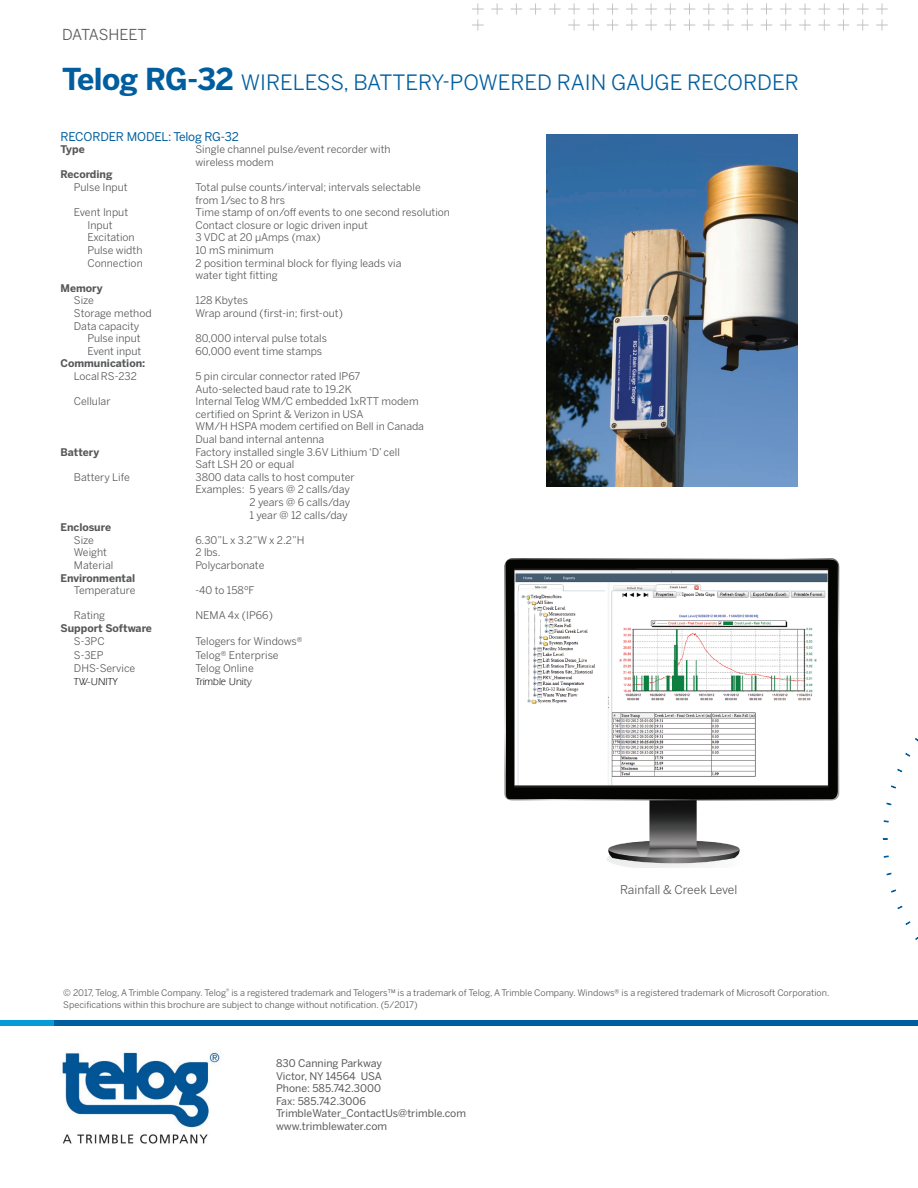
<style>
.page{position:relative;width:918px;height:1188px;background:#fff}
.page>*{position:absolute;margin:0;border:0;box-sizing:border-box;transform-origin:0 0}
.t1{font:21px "Benton Sans";color:#005e9e}
.t2{font:15px "Benton Sans";letter-spacing:-.01em;color:#57585a}
.t3{font:12px "Benton Sans";letter-spacing:-.02em;color:#005e9e}
.t4{font:12px "Benton Sans";color:#57585a}
.t5{font:10.5px/12.6px "Benton Sans";color:#57585a}
.t6{font:10.5px/12.6px "Benton Sans";color:#57585a}
.t7{font:700 10.5px "Benton Sans";color:#57585a}
.t8{font:10.5px "Eras IT Cby BT";color:#231f20}
.t9{font:9px/12px "Benton Sans";color:#57585a}
.s1{font-weight:700;font-size:30px}
</style>
<div class="page">
<svg style="left:472px;top:3px;width:416px;height:28px"></svg>
<img style="left:546px;top:134px;width:252px;height:352px">
<img style="left:504px;top:558px;width:336px;height:310px">
<svg style="left:905px;top:921px;width:6px;height:4px"></svg>
<svg style="left:897px;top:905px;width:6px;height:4px"></svg>
<svg style="left:891px;top:889px;width:5px;height:4px"></svg>
<svg style="left:886px;top:872px;width:6px;height:4px"></svg>
<svg style="left:884px;top:855px;width:5px;height:3px"></svg>
<svg style="left:884px;top:820px;width:5px;height:3px"></svg>
<svg style="left:886px;top:802px;width:6px;height:4px"></svg>
<svg style="left:891px;top:785px;width:5px;height:4px"></svg>
<svg style="left:897px;top:769px;width:6px;height:4px"></svg>
<svg style="left:905px;top:753px;width:6px;height:4px"></svg>
<div style="left:0;top:1020px;width:54px;height:6px;background:#069ad9"></div>
<div style="left:54px;top:1020px;width:864px;height:6px;background:#005e9e"></div>
<img style="left:62px;top:1052px;width:158px;height:92px">
<h2 class="t2" style="left:62px;top:26px;width:86px">DATASHEET</h2>
<h1 class="t1" style="left:62px;top:70px;width:738px"><span class="s1">Telog RG-32</span> WIRELESS, BATTERY-POWERED RAIN GAUGE RECORDER</h1>
<p class="t3" style="left:60px;top:129px;width:180px">RECORDER MODEL: Telog RG-32</p>
<p class="t7" style="left:60px;top:143px;width:26px">Type</p>
<p class="t5" style="left:195px;top:143px;width:197px">Single channel pulse/event recorder with wireless modem</p>
<p class="t7" style="left:60px;top:168px;width:54px">Recording</p>
<p class="t5" style="left:74px;top:181px;width:55px">Pulse Input</p>
<p class="t5" style="left:195px;top:181px;width:227px">Total pulse counts/interval; intervals selectable from 1/sec to 8 hrs</p>
<p class="t5" style="left:74px;top:206px;width:56px">Event Input</p>
<p class="t5" style="left:195px;top:206px;width:256px">Time stamp of on/off events to one second resolution</p>
<p class="t5" style="left:87px;top:219px;width:27px">Input</p>
<p class="t5" style="left:195px;top:219px;width:174px">Contact closure or logic driven input</p>
<p class="t5" style="left:87px;top:231px;width:49px">Excitation</p>
<p class="t5" style="left:195px;top:231px;width:127px">3 VDC at 20 µAmps (max)</p>
<p class="t5" style="left:87px;top:244px;width:57px">Pulse width</p>
<p class="t5" style="left:195px;top:244px;width:80px">10 mS minimum</p>
<p class="t5" style="left:87px;top:256px;width:57px">Connection</p>
<p class="t5" style="left:195px;top:256px;width:207px">2 position terminal block for flying leads via water tight fitting</p>
<p class="t7" style="left:60px;top:281px;width:44px">Memory</p>
<p class="t5" style="left:74px;top:294px;width:22px">Size</p>
<p class="t5" style="left:195px;top:294px;width:54px">128 Kbytes</p>
<p class="t5" style="left:74px;top:307px;width:79px">Storage method</p>
<p class="t5" style="left:195px;top:307px;width:149px">Wrap around (first-in; first-out)</p>
<p class="t5" style="left:74px;top:319px;width:68px;text-align:right">Data capacity<br>Pulse input</p>
<p class="t5" style="left:195px;top:332px;width:133px">80,000 interval pulse totals</p>
<p class="t5" style="left:87px;top:345px;width:55px">Event input</p>
<p class="t5" style="left:195px;top:345px;width:128px">60,000 event time stamps</p>
<p class="t7" style="left:60px;top:357px;width:86px">Communication:</p>
<p class="t5" style="left:74px;top:370px;width:65px">Local RS-232</p>
<p class="t5" style="left:195px;top:370px;width:166px">5 pin circular connector rated IP67<br>Auto-selected baud rate to 19.2K</p>
<p class="t5" style="left:74px;top:395px;width:38px">Cellular</p>
<p class="t5" style="left:195px;top:395px;width:230px">Internal Telog WM/C embedded 1xRTT modem certified on Sprint &amp; Verizon in USA<br>WM/H HSPA modem certified on Bell in Canada Dual band internal antenna</p>
<p class="t7" style="left:60px;top:445px;width:40px">Battery</p>
<p class="t5" style="left:195px;top:445px;width:206px">Factory installed single 3.6V Lithium ‘D’ cell<br>Saft LSH 20 or equal</p>
<p class="t5" style="left:74px;top:471px;width:57px">Battery Life</p>
<p class="t5" style="left:195px;top:471px;width:161px">3800 data calls to host computer</p>
<p class="t5" style="left:195px;top:483px;width:156px">Examples: 5 years @ 2 calls/day</p>
<p class="t5" style="left:249px;top:496px;width:102px">2 years @ 6 calls/day</p>
<p class="t5" style="left:249px;top:508px;width:100px">1 year @ 12 calls/day</p>
<p class="t7" style="left:60px;top:521px;width:52px">Enclosure</p>
<p class="t5" style="left:74px;top:534px;width:22px">Size</p>
<p class="t5" style="left:195px;top:534px;width:110px">6.30”L x 3.2”W x 2.2”H</p>
<p class="t5" style="left:74px;top:546px;width:35px">Weight</p>
<p class="t5" style="left:195px;top:546px;width:27px">2 lbs.</p>
<p class="t5" style="left:74px;top:559px;width:41px">Material</p>
<p class="t5" style="left:195px;top:559px;width:70px">Polycarbonate</p>
<p class="t7" style="left:60px;top:571px;width:76px">Environmental</p>
<p class="t5" style="left:74px;top:584px;width:63px">Temperature</p>
<p class="t5" style="left:195px;top:584px;width:60px">-40 to 158ºF</p>
<p class="t5" style="left:74px;top:609px;width:33px">Rating</p>
<p class="t5" style="left:195px;top:609px;width:79px">NEMA 4x (IP66)</p>
<p class="t7" style="left:60px;top:622px;width:93px">Support Software</p>
<p class="t5" style="left:74px;top:635px;width:32px">S-3PC</p>
<p class="t5" style="left:195px;top:635px;width:109px">Telogers for Windows®</p>
<p class="t5" style="left:74px;top:649px;width:31px">S-3EP</p>
<p class="t5" style="left:195px;top:649px;width:85px">Telog® Enterprise</p>
<p class="t5" style="left:74px;top:662px;width:63px">DHS-Service</p>
<p class="t5" style="left:195px;top:662px;width:60px">Telog Online</p>
<p class="t8" style="left:74px;top:675px;width:45px">TW-UNITY</p>
<p class="t8" style="left:195px;top:675px;width:58px">Trimble Unity</p>
<p class="t4" style="left:620px;top:883px;width:119px">Rainfall &amp; Creek Level</p>
<p class="t9" style="left:63px;top:987px;width:768px">© 2017, Telog, A Trimble Company. Telog<sup>®</sup> is a registered trademark and Telogers™ is a trademark of Telog, A Trimble Company. Windows® is a registered trademark of Microsoft Corporation.<br>Specifications within this brochure are subject to change without notification. (5/2017)</p>
<p class="t6" style="left:276px;top:1057px;width:192px">830 Canning Parkway<br>Victor, NY 14564 USA<br>Phone: 585.742.3000<br>Fax: 585.742.3006<br>TrimbleWater_ContactUs@trimble.com www.trimblewater.com</p>
</div>
